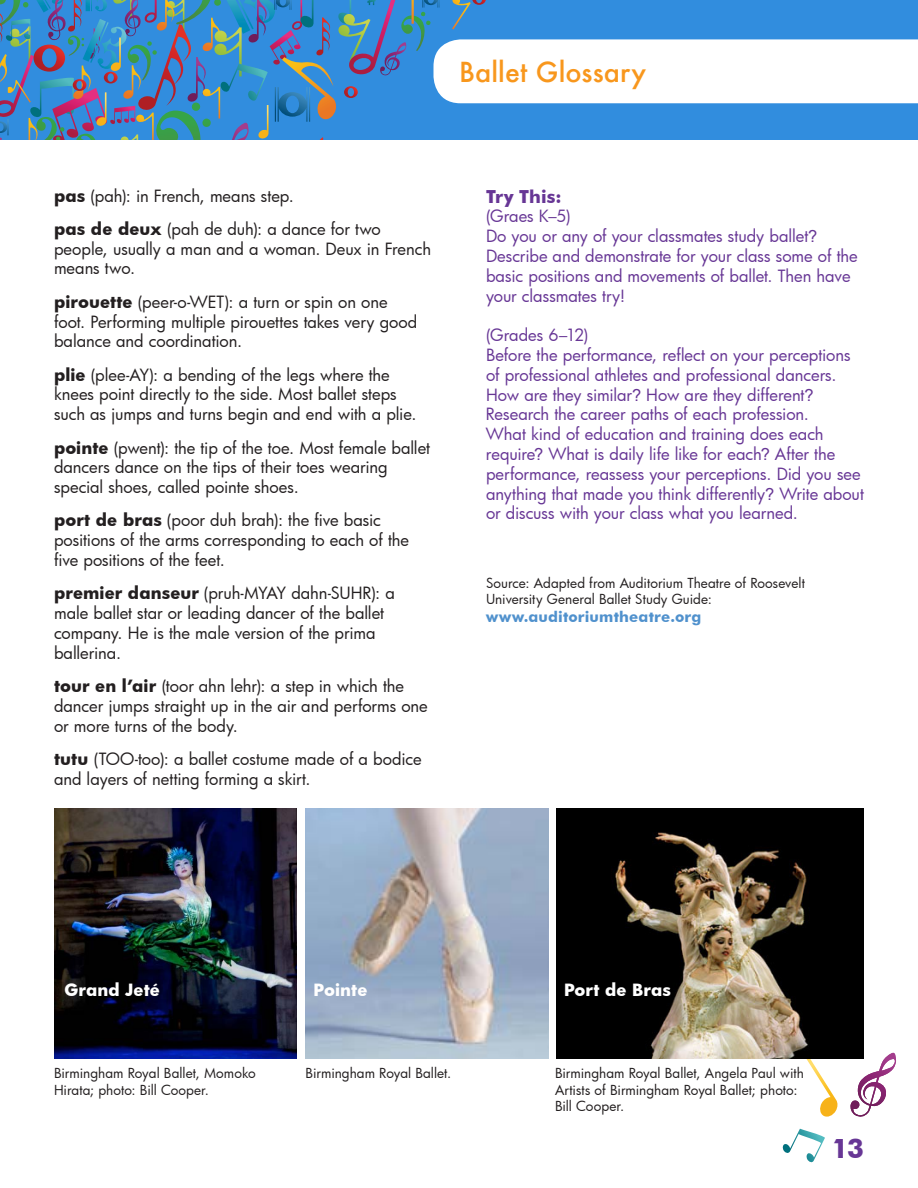
<style>
.page{position:relative;width:918px;height:1188px;background:#fff}
.page>*{position:absolute;margin:0;border:0;box-sizing:border-box;transform-origin:0 0}
.t1{font:500 27px "Futura";letter-spacing:.005em;color:#f8971d}
.t2{font:700 27px "Futura BT";color:#673695}
.t3{font:700 18px "Futura BT";color:#673695}
.t4{font:16.5px/19.8px "Futura";letter-spacing:-.005em;color:#231f20}
.t5{font:16.5px/19.8px "Futura";letter-spacing:-.005em;color:#673695}
.t6{font:700 16.5px "Futura";letter-spacing:.01em;color:#fff}
.t7{font:700 15px "Futura BT";letter-spacing:.01em;color:#5091cd}
.t8{font:13.5px/16.2px "Futura";color:#231f20}
.s1{font-weight:700}
.s2{font-family:"Arial"}
</style>
<div class="page">
<svg style="left:0;top:0;width:918px;height:140px"></svg>
<svg style="left:804px;top:1058px;width:34px;height:59px"></svg>
<img style="left:55px;top:808px;width:242px;height:250px">
<svg style="left:782px;top:1129px;width:43px;height:34px"></svg>
<img style="left:305px;top:808px;width:243px;height:250px">
<img style="left:556px;top:808px;width:308px;height:250px">
<svg style="left:850px;top:1053px;width:46px;height:64px"></svg>
<h1 class="t1" style="left:459px;top:54px;width:189px">Ballet Glossary</h1>
<p class="t4" style="left:54px;top:178px;width:328px;line-height:33.3px"><span class="s1">pas</span> (pah): in French, means step.<br><span class="s1">pas de deux</span> (pah de duh): a dance for two</p>
<p class="t4" style="left:54px;top:238px;width:379px">people, usually a man and a woman. Deux in French means two.</p>
<p class="t4" style="left:54px;top:291px;width:365px"><span class="s1">pirouette</span> (peer-o-WET): a turn or spin on one foot. Performing multiple pirouettes takes very good balance and coordination.</p>
<p class="t4" style="left:54px;top:364px;width:364px"><span class="s1">plie</span> (plee-AY): a bending of the legs where the knees point directly to the side. Most ballet steps such as jumps and turns begin and end with a plie.</p>
<p class="t4" style="left:54px;top:437px;width:378px"><span class="s1">pointe</span> (pwent): the tip of the toe. Most female ballet dancers dance on the tips of their toes wearing special shoes, called pointe shoes.</p>
<p class="t4" style="left:54px;top:510px;width:357px"><span class="s1">port de bras</span> (poor duh brah): the five basic positions of the arms corresponding to each of the five positions of the feet.</p>
<p class="t4" style="left:54px;top:583px;width:342px"><span class="s1">premier danseur</span> (pruh-MYAY dahn-SUHR): a male ballet star or leading dancer of the ballet company. He is the male version of the prima ballerina.</p>
<p class="t4" style="left:54px;top:676px;width:375px"><span class="s1">tour en l’air</span> (toor ahn lehr): a step in which the dancer jumps straight up in the air and performs one or more turns of the body.</p>
<p class="t4" style="left:54px;top:749px;width:369px"><span class="s1">tutu</span> (TOO-too): a ballet costume made of a bodice and layers of netting forming a skirt.</p>
<p class="t3" style="left:486px;top:185px;width:77px">Try This:</p>
<p class="t5" style="left:486px;top:206px;width:373px">(Graes K–5)<br>Do you or any of your classmates study ballet<span class="s2">?<br></span>Describe and demonstrate for your class some of the basic positions and movements of ballet. Then have your classmates try!</p>
<p class="t5" style="left:486px;top:325px;width:379px">(Grades 6–12)<br>Before the performance, reflect on your perceptions of professional athletes and professional dancers.<br>How are they similar<span class="s2">?</span> How are they different<span class="s2">?<br></span>Research the career paths of each profession.<br>What kind of education and training does each require<span class="s2">?</span> What is daily life like for each<span class="s2">?</span> After the performance, reassess your perceptions. Did you see anything that made you think differently<span class="s2">?</span> Write about or discuss with your class what you learned.</p>
<p class="t8" style="left:486px;top:574px;width:320px">Source: Adapted from Auditorium Theatre of Roosevelt<br>University General Ballet Study Guide:</p>
<p class="t7" style="left:486px;top:608px;width:217px">www.auditoriumtheatre.org</p>
<p class="t6" style="left:64px;top:978px;width:97px">Grand Jeté</p>
<p class="t8" style="left:54px;top:1065px;width:203px">Birmingham Royal Ballet, Momoko<br>Hirata; photo: Bill Cooper.</p>
<p class="t6" style="left:314px;top:978px;width:55px">Pointe</p>
<p class="t8" style="left:305px;top:1065px;width:147px">Birmingham Royal Ballet.</p>
<p class="t6" style="left:564px;top:978px;width:109px">Port de Bras</p>
<p class="t8" style="left:555px;top:1065px;width:250px">Birmingham Royal Ballet, Angela Paul with<br>Artists of Birmingham Royal Ballet; photo:<br>Bill Cooper.</p>
<h1 class="t2" style="left:832px;top:1132px;width:34px">13</h1>
</div>
